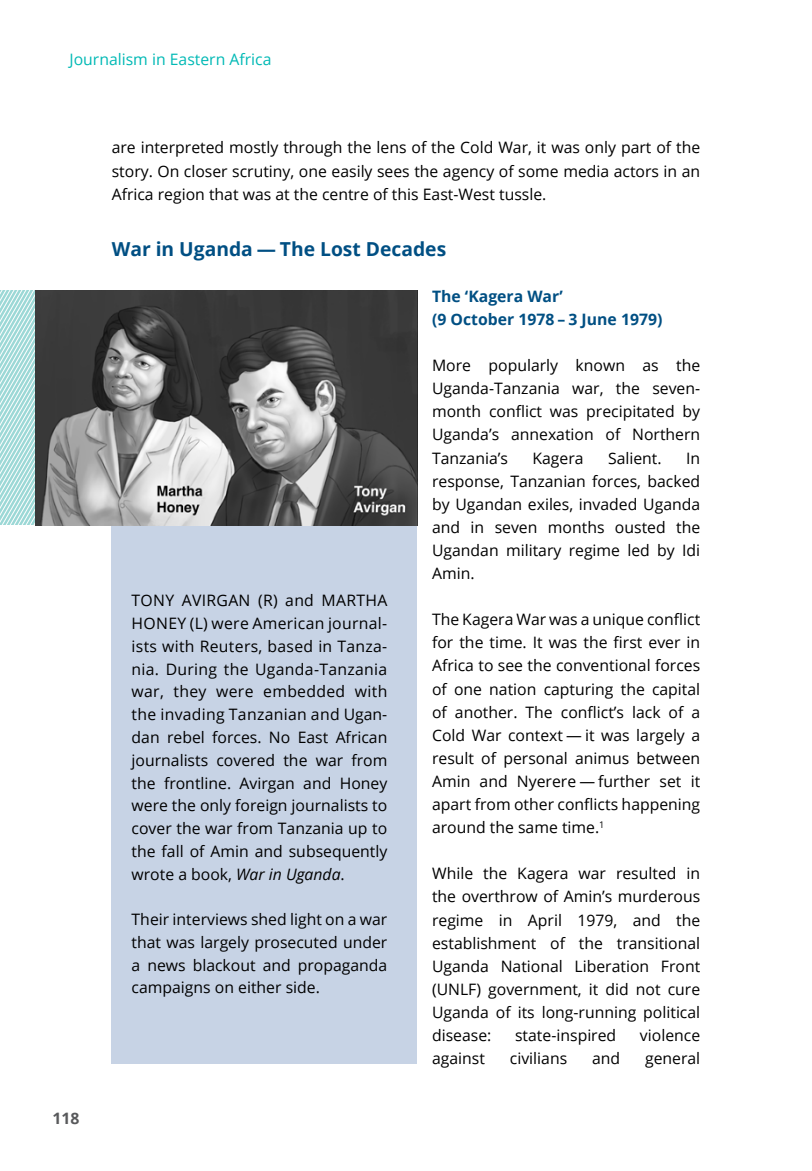
<style>
.page{position:relative;width:812px;height:1171px;background:#fff}
.page>*{position:absolute;margin:0;border:0;box-sizing:border-box;transform-origin:0 0}
.Heading_2{font:700 19.25px "Open Sans";color:#004f83}
.Body{font:15.75px/23.1px "Open Sans";color:#000;text-align:justify}
.Box_text_-_Regular{font:15.75px/22.8px "Open Sans";color:#000;text-align:justify}
.Heading_3{font:700 15.75px/23.1px "Open Sans";color:#004f83}
.t1{font:15.75px "Open Sans";color:#00b9b5}
.t2{font:700 15.75px "Open Sans";color:#58595b}
.s1{font-style:italic}
</style>
<div class="page">
<div style="left:112px;top:523px;width:305px;height:541px;background:#c7d3e5"></div>
<svg style="left:0;top:291px;width:36px;height:234px;background:#b8e3e1"></svg>
<img style="left:36px;top:291px;width:381px;height:234px">
<p class="t1" style="left:69px;top:48px;width:203px">Journalism in Eastern Africa</p>
<p class="Body" style="left:112px;top:136px;width:589px">are interpreted mostly through the lens of the Cold War, it was only part of the story. On closer scrutiny, one easily sees the agency of some media actors in an Africa region that was at the centre of this East-West tussle.</p>
<p class="Heading_2" style="left:112px;top:235px;width:336px">War in Uganda — The Lost Decades</p>
<p class="Heading_3" style="left:432px;top:284px;width:232px">The ‘Kagera War’<br>(9 October 1978 – 3 June 1979)</p>
<p class="Body" style="left:432px;top:353px;width:269px">More popularly known as the Uganda-Tanzania war, the seven&shy;month conflict was precipitated by Uganda’s annexation of Northern Tanzania’s</p>
<p class="Body" style="left:532px;top:446px;width:53px">Kagera</p>
<p class="Body" style="left:607px;top:446px;width:55px">Salient.</p>
<p class="Body" style="left:432px;top:446px;width:269px;text-indent:254px">In response, Tanzanian forces, backed by Ugandan exiles, invaded Uganda and in seven months ousted the Ugandan military regime led by Idi Amin.</p>
<p class="Body" style="left:432px;top:607px;width:269px">The Kagera War was a unique conflict for the time. It was the first ever in Africa to see the conventional forces of one nation capturing the capital of another. The conflict’s lack of a Cold War context — it was largely a result of personal animus between Amin and Nyerere — further set it apart from other conflicts happening around the same time.<sup>1</sup></p>
<p class="Body" style="left:432px;top:861px;width:269px">While the Kagera war resulted in the overthrow of Amin’s murderous regime in April 1979, and the establishment of the transitional Uganda National Liberation Front (UNLF) government, it did not cure Uganda of its long-running political disease:</p>
<p class="Box_text_-_Regular" style="left:131px;top:589px;width:257px">TONY AVIRGAN (R) and MARTHA HONEY (L) were American journal&shy;ists with Reuters, based in Tanza&shy;nia. During the Uganda-Tanzania war, they were embedded with the invading Tanzanian and Ugan&shy;dan rebel forces. No East African journalists covered the war from the frontline. Avirgan and Honey were the only foreign journalists to cover the war from Tanzania up to the fall of Amin and subsequently wrote a book, <span class="s1">War in Uganda</span>.</p>
<p class="Box_text_-_Regular" style="left:131px;top:907px;width:257px">Their interviews shed light on a war that was largely prosecuted under a news blackout and propaganda campaigns on either side.</p>
<p class="Body" style="left:515px;top:1023px;width:103px">state-inspired</p>
<p class="Body" style="left:639px;top:1023px;width:62px">violence</p>
<p class="t2" style="left:52px;top:1107px;width:28px">118</p>
<p class="Body" style="left:432px;top:1046px;width:54px">against</p>
<p class="Body" style="left:509px;top:1046px;width:59px">civilians</p>
<p class="Body" style="left:591px;top:1046px;width:30px">and</p>
<p class="Body" style="left:644px;top:1046px;width:57px">general</p>
</div>
